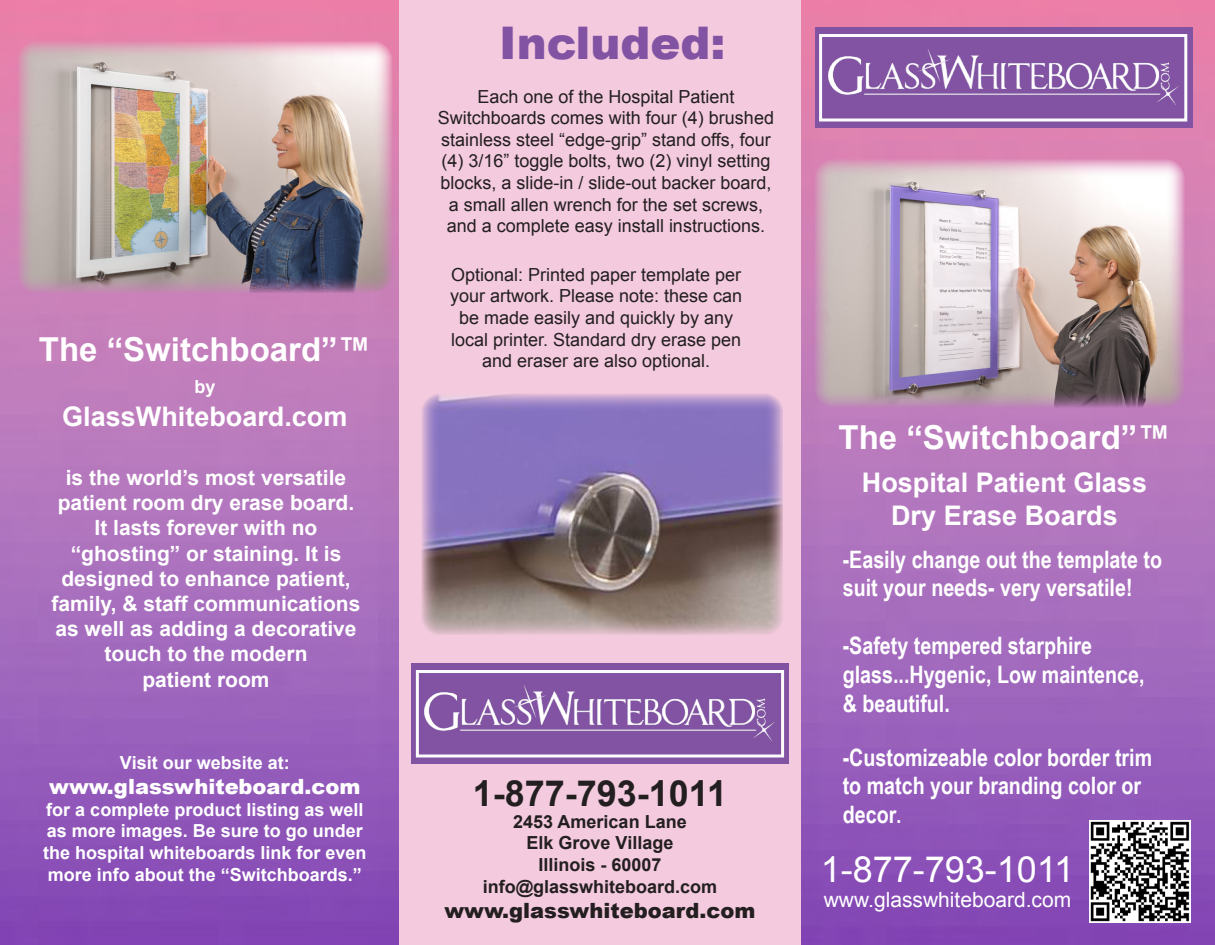
<style>
.page{position:relative;width:1215px;height:945px;background:#fff}
.page>*{position:absolute;margin:0;border:0;box-sizing:border-box;transform-origin:0 0}
.t1{font:900 45px "Arial";color:#8253a2}
.t2{font:36px "Arial";color:#fff}
.t3{font:700 36px "Arial";color:#231f20}
.t4{font:700 33px "Arial";color:#fff}
.t5{font:700 27px "Arial";color:#fff}
.t6{font:700 24px/28.8px "Arial Narrow";color:#fff}
.t7{font:700 21px/25.2px "Arial";color:#fff;text-align:center}
.t8{font:21px "Arial";color:#fff}
.t9{font:900 21px "Arial";color:#231f20}
.t10{font:900 21px "Arial";color:#fff}
.t11{font:18px/21.6px "Arial";color:#231f20}
.t12{font:700 18px/21.6px "Arial";color:#fff}
.t13{font:700 18px "Arial";color:#231f20}
.s1{font-size:21px}
</style>
<div class="page">
<img style="left:801px;top:0;width:414px;height:945px">
<img style="left:0;top:0;width:399px;height:945px">
<div style="left:399px;top:0;width:402px;height:945px;background:#f4cade"></div>
<div style="left:815px;top:27px;width:377px;height:100px;background:#8253a2"></div>
<img style="left:828px;top:49px;width:351px;height:56px">
<img style="left:815px;top:160px;width:369px;height:247px">
<img style="left:1089px;top:820px;width:102px;height:102px">
<div style="left:819px;top:34px;width:368px;height:88px;border:3px solid #fcfcfc"></div>
<div style="left:411px;top:664px;width:378px;height:100px;background:#8253a2"></div>
<img style="left:425px;top:686px;width:350px;height:55px">
<div style="left:416px;top:670px;width:368px;height:88px;border:3px solid #fcfcfc"></div>
<img style="left:422px;top:394px;width:361px;height:240px">
<img style="left:18px;top:42px;width:374px;height:250px">
<p class="t4" style="left:39px;top:327px;width:333px">The “Switchboard”™</p>
<p class="t12" style="left:194px;top:377px;width:23px">by</p>
<p class="t5" style="left:62px;top:398px;width:287px">GlassWhiteboard.com</p>
<p class="t7" style="left:58px;top:466px;width:298px">is the world’s most versatile patient room dry erase board.<br>It lasts forever with no</p>
<p class="t7" style="left:52px;top:541px;width:310px">“ghosting” or staining. It is designed to enhance patient, family, &amp; staff communications as well as adding a decorative touch to the modern</p>
<p class="t7" style="left:142px;top:667px;width:129px">patient room</p>
<p class="t12" style="left:120px;top:752px;width:171px">Visit our website at:</p>
<p class="t10" style="left:49px;top:771px;width:313px">www.glasswhiteboard.com</p>
<p class="t12" style="left:43px;top:799px;width:325px">for a complete product listing as well as more images. Be sure to go under the hospital whiteboards link for even more info about the “Switchboards.”</p>
<p class="t1" style="left:499px;top:11px;width:228px">Included:</p>
<p class="t11" style="left:477px;top:86px;width:259px">Each one of the Hospital Patient</p>
<p class="t11" style="left:438px;top:107px;width:338px">Switchboards comes with four (4) brushed stainless steel “edge-grip” stand offs, four (4) 3/16” toggle bolts, two (2) vinyl setting blocks, a slide-in / slide-out backer board,</p>
<p class="t11" style="left:449px;top:194px;width:316px">a small allen wrench for the set screws,</p>
<p class="t11" style="left:447px;top:215px;width:320px">and a complete easy install instructions.</p>
<p class="t11" style="left:450px;top:264px;width:294px;text-align:center">Optional: Printed paper template per your artwork. Please note: these can be made easily and quickly by any local printer. Standard dry erase pen and eraser are also optional.</p>
<p class="t3" style="left:473px;top:770px;width:256px">1-877-793-1011</p>
<p class="t13" style="left:513px;top:809px;width:175px">2453 American Lane</p>
<p class="t13" style="left:527px;top:831px;width:148px">Elk Grove Village</p>
<p class="t13" style="left:538px;top:853px;width:125px">Illinois - 60007</p>
<p class="t13" style="left:483px;top:874px;width:236px">info@glasswhiteboard.com</p>
<p class="t9" style="left:444px;top:895px;width:313px">www.glasswhiteboard.com</p>
<p class="t4" style="left:839px;top:416px;width:333px">The “Switchboard”™</p>
<p class="t5" style="left:862px;top:465px;width:287px">Hospital Patient Glass</p>
<p class="t5" style="left:891px;top:497px;width:228px">Dry Erase Boards</p>
<p class="t6" style="left:843px;top:544px;width:321px">-Easily change out the template to suit your needs- very versatile!</p>
<p class="t6" style="left:843px;top:630px;width:303px">-Safety tempered starphire glass...Hygenic, Low maintence, &amp; beautiful.</p>
<p class="t6" style="left:843px;top:742px;width:311px">-Customizeable color border trim to match your branding color or decor<span class="s1">.</span></p>
<p class="t2" style="left:821px;top:846px;width:255px">1-877-793-1011</p>
<p class="t8" style="left:824px;top:886px;width:249px">www.glasswhiteboard.com</p>
</div>
